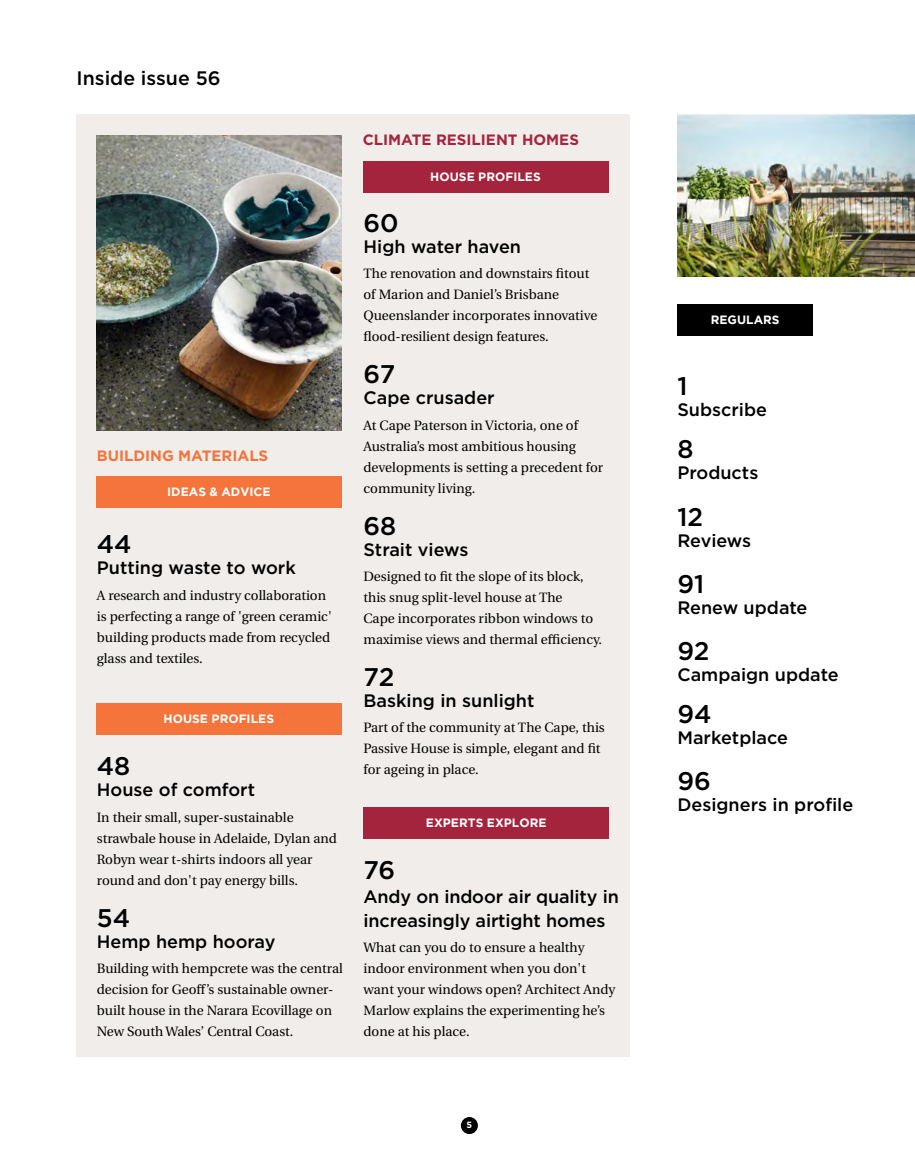
<style>
.page{position:relative;width:915px;height:1170px;background:#fff}
.page>*{position:absolute;margin:0;border:0;box-sizing:border-box;transform-origin:0 0}
.t1{font:500 25.5px "Gotham";color:#000}
.t2{font:500 19.5px "Gotham";color:#000}
.t3{font:500 18px/24px "Gotham";color:#000}
.t4{font:700 15px "Gotham";color:#a5243d}
.t5{font:700 15px "Gotham";color:#f4743b}
.t6{font:13.5px/21px "Heuristica";color:#000}
.t7{font:700 12px "Gotham";letter-spacing:.005em;color:#fff}
.t8{font:700 9px "Gotham";color:#fff}
</style>
<div class="page">
<div style="left:76px;top:114px;width:553px;height:942px;background:#f0edea"></div>
<div style="left:460px;top:1116px;width:17px;height:17px;background:#000;border-radius:50%"></div>
<div style="left:677px;top:304px;width:135px;height:32px;background:#000"></div>
<div style="left:96px;top:703px;width:245px;height:32px;background:#f4743b"></div>
<div style="left:96px;top:476px;width:245px;height:32px;background:#f4743b"></div>
<div style="left:362px;top:161px;width:246px;height:32px;background:#a5243d"></div>
<div style="left:363px;top:807px;width:245px;height:31px;background:#a5243d"></div>
<img style="left:97px;top:136px;width:244px;height:294px">
<img style="left:677px;top:114px;width:237px;height:162px">
<h2 class="t2" style="left:77px;top:66px;width:145px">Inside issue 56</h2>
<p class="t5" style="left:97px;top:446px;width:173px">BUILDING MATERIALS</p>
<p class="t7" style="left:167px;top:485px;width:105px">IDEAS &amp; ADVICE</p>
<h1 class="t1" style="left:97px;top:527px;width:36px">44</h1>
<h3 class="t3" style="left:97px;top:555px;width:200px">Putting waste to work</h3>
<p class="t6" style="left:97px;top:584px;width:236px">A research and industry collaboration is perfecting a range of 'green ceramic' building products made from recycled glass and textiles.</p>
<p class="t7" style="left:163px;top:712px;width:112px">HOUSE PROFILES</p>
<h1 class="t1" style="left:97px;top:749px;width:35px">48</h1>
<h3 class="t3" style="left:97px;top:777px;width:160px">House of comfort</h3>
<p class="t6" style="left:97px;top:806px;width:241px">In their small, super-sustainable strawbale house in Adelaide, Dylan and Robyn wear t-shirts indoors all year round and don't pay energy bills.</p>
<h1 class="t1" style="left:97px;top:900px;width:35px">54</h1>
<h3 class="t3" style="left:97px;top:929px;width:180px">Hemp hemp hooray</h3>
<p class="t6" style="left:97px;top:957px;width:247px">Building with hempcrete was the central decision for Geoff’s sustainable owner&shy;built house in the Narara Ecovillage on New South Wales’ Central Coast.</p>
<p class="t4" style="left:362px;top:131px;width:217px">CLIMATE RESILIENT HOMES</p>
<p class="t7" style="left:430px;top:170px;width:112px">HOUSE PROFILES</p>
<h1 class="t1" style="left:363px;top:206px;width:37px">60</h1>
<h3 class="t3" style="left:363px;top:234px;width:159px">High water haven</h3>
<p class="t6" style="left:363px;top:263px;width:235px">The renovation and downstairs fitout of Marion and Daniel’s Brisbane Queenslander incorporates innovative flood-resilient design features.</p>
<h1 class="t1" style="left:363px;top:357px;width:33px">67</h1>
<h3 class="t3" style="left:363px;top:386px;width:133px">Cape crusader</h3>
<p class="t6" style="left:363px;top:414px;width:241px">At Cape Paterson in Victoria, one of<br>Australia’s most ambitious housing developments is setting a precedent for community living.</p>
<h1 class="t1" style="left:363px;top:509px;width:34px">68</h1>
<h3 class="t3" style="left:363px;top:537px;width:106px">Strait views</h3>
<p class="t6" style="left:363px;top:566px;width:240px">Designed to fit the slope of its block, this snug split-level house at The<br>Cape incorporates ribbon windows to maximise views and thermal efficiency.</p>
<h1 class="t1" style="left:363px;top:660px;width:32px">72</h1>
<h3 class="t3" style="left:363px;top:688px;width:172px">Basking in sunlight</h3>
<p class="t6" style="left:363px;top:717px;width:243px">Part of the community at The Cape, this<br>Passive House is simple, elegant and fit for ageing in place.</p>
<p class="t7" style="left:426px;top:815px;width:122px">EXPERTS EXPLORE</p>
<h1 class="t1" style="left:363px;top:852px;width:33px">76</h1>
<h3 class="t3" style="left:363px;top:883px;width:257px">Andy on indoor air quality in increasingly airtight homes</h3>
<p class="t6" style="left:363px;top:936px;width:253px">What can you do to ensure a healthy indoor environment when you don't want your windows open? Architect Andy<br>Marlow explains the experimenting he’s done at his place.</p>
<p class="t8" style="left:466px;top:1119px;width:7px">5</p>
<p class="t7" style="left:710px;top:313px;width:70px">REGULARS</p>
<h1 class="t1" style="left:677px;top:369px;width:12px">1</h1>
<h3 class="t3" style="left:677px;top:397px;width:91px">Subscribe</h3>
<h1 class="t1" style="left:677px;top:432px;width:18px">8</h1>
<h3 class="t3" style="left:677px;top:460px;width:82px">Products</h3>
<h1 class="t1" style="left:677px;top:499px;width:27px">12</h1>
<h3 class="t3" style="left:677px;top:528px;width:75px">Reviews</h3>
<h1 class="t1" style="left:677px;top:567px;width:28px">91</h1>
<h3 class="t3" style="left:677px;top:595px;width:131px">Renew update</h3>
<h1 class="t1" style="left:677px;top:634px;width:34px">92</h1>
<h3 class="t3" style="left:677px;top:662px;width:163px">Campaign update</h3>
<h1 class="t1" style="left:677px;top:697px;width:36px">94</h1>
<h3 class="t3" style="left:677px;top:725px;width:112px">Marketplace</h3>
<h1 class="t1" style="left:677px;top:764px;width:35px">96</h1>
<h3 class="t3" style="left:677px;top:792px;width:177px">Designers in profile</h3>
</div>
